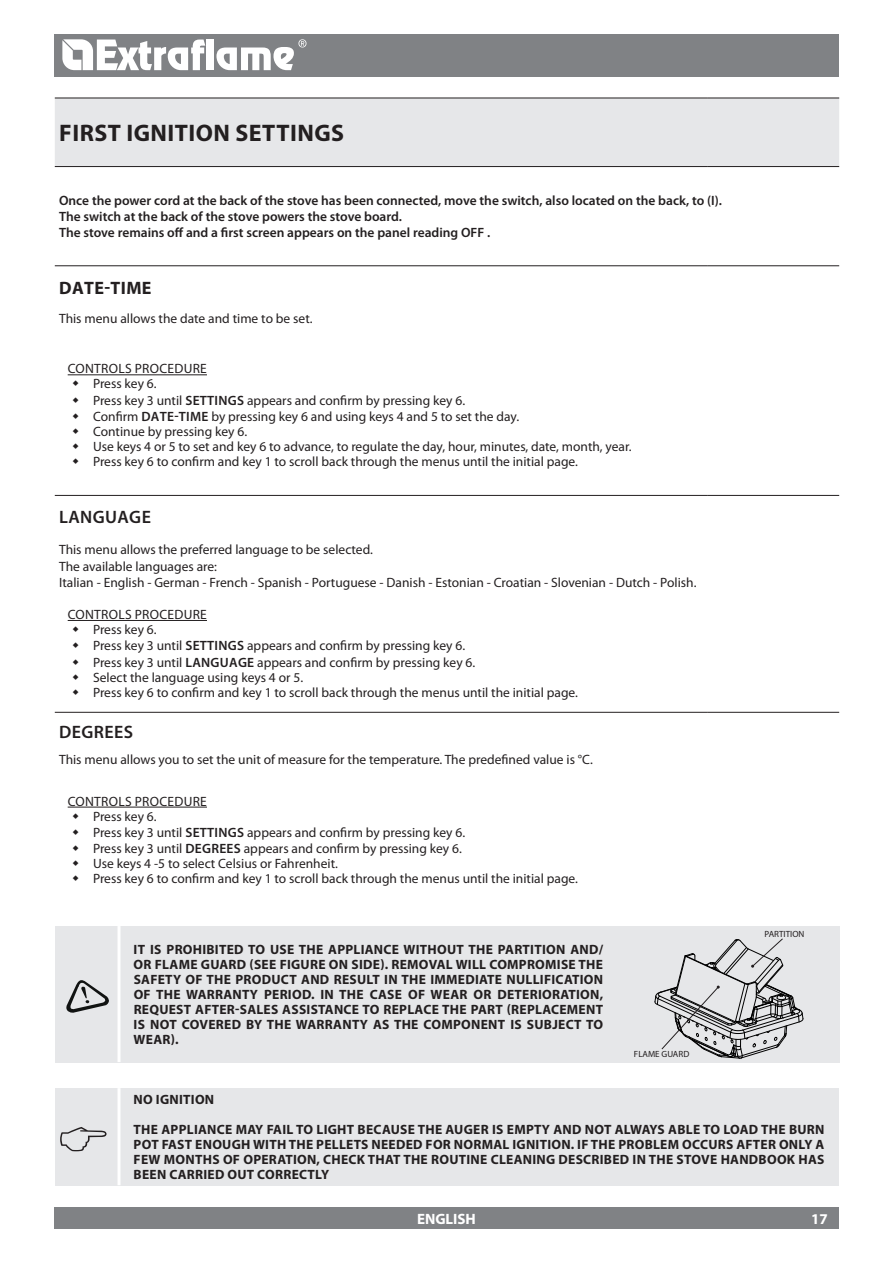
<style>
.page{position:relative;width:893px;height:1263px;background:#fff}
.page>*{position:absolute;margin:0;border:0;box-sizing:border-box;transform-origin:0 0}
.t1{font:700 24px "Myriad Pro";letter-spacing:.02em;color:#231f20}
.t2{font:600 18px "Myriad Pro";color:#231f20}
.t3{font:700 18px "Myriad Pro";letter-spacing:.02em;color:#231f20}
.t4{font:700 15px "Myriad Pro";color:#fff}
.t5{font:13.5px/15.5px "Myriad Pro";color:#231f20}
.t6{font:700 13.5px/15px "Myriad Pro";letter-spacing:.02em;color:#231f20;text-align:justify}
.t7{font:600 13.5px/16.2px "Myriad Pro";color:#231f20}
.t8{font:9px "Myriad Pro";color:#231f20}
.s1{font-weight:600}
</style>
<div class="page">
<div style="left:54px;top:34px;width:785px;height:43px;background:#808285"></div>
<div style="left:54px;top:1208px;width:785px;height:21px;background:#808285"></div>
<svg style="left:62px;top:39px;width:143px;height:31px"></svg>
<div style="left:207px;top:40px;width:7px;height:30px;background:#fff"></div>
<svg style="left:216px;top:39px;width:90px;height:31px"></svg>
<div style="left:55px;top:99px;width:784px;height:67px;background:#e6e7e9"></div>
<hr style="left:55px;top:495px;width:653px;height:1px;background:#231f20">
<hr style="left:708px;top:495px;width:131px;height:1px;background:#231f20">
<hr style="left:55px;top:265px;width:653px;height:1px;background:#231f20">
<hr style="left:708px;top:265px;width:131px;height:1px;background:#231f20">
<hr style="left:55px;top:712px;width:653px;height:1px;background:#231f20">
<hr style="left:708px;top:712px;width:131px;height:1px;background:#231f20">
<hr style="left:708px;top:98px;width:131px;height:1px;background:#231f20">
<hr style="left:55px;top:98px;width:653px;height:1px;background:#231f20">
<hr style="left:55px;top:166px;width:653px;height:1px;background:#231f20">
<hr style="left:708px;top:166px;width:131px;height:1px;background:#231f20">
<hr style="left:68px;top:374px;width:139px;height:1px;background:#231f20">
<hr style="left:68px;top:620px;width:139px;height:1px;background:#231f20">
<hr style="left:68px;top:807px;width:139px;height:1px;background:#231f20">
<div style="left:55px;top:1088px;width:784px;height:97px;background:#e6e7e9"></div>
<hr style="left:118px;top:1088px;width:3px;height:97px;background:#fff">
<div style="left:55px;top:926px;width:785px;height:136px;background:#e6e7e9"></div>
<hr style="left:118px;top:926px;width:3px;height:136px;background:#fff">
<svg style="left:66px;top:980px;width:43px;height:33px"></svg>
<svg style="left:655px;top:938px;width:148px;height:121px"></svg>
<h1 class="t1" style="left:59px;top:118px;width:35px">FIRST</h1>
<h1 class="t1" style="left:126px;top:118px;width:219px">IGNITION SETTINGS</h1>
<p class="t7" style="left:59px;top:192px;width:664px">Once the power cord at the back of the stove has been connected, move the switch, also located on the back, to (I).<br>The switch at the back of the stove powers the stove board.<br>The stove remains off and a first screen appears on the panel reading OFF .</p>
<h2 class="t3" style="left:59px;top:276px;width:94px">DATE-TIME</h2>
<p class="t5" style="left:59px;top:310px;width:255px">This menu allows the date and time to be set.</p>
<p class="t5" style="left:68px;top:361px;width:18px">Cont</p>
<p class="t5" style="left:93px;top:361px;width:540px;text-indent:8px">rols procedu re<br>Press key 6.<br>Press key 3 until <span class="s1">SETTINGS</span> appears and confirm by pressing key 6.<br>Confirm <span class="s1">DATE-TIME</span> by pressing key 6 and using keys 4 and 5 to set the day.<br>Continue by pressing key 6.<br>Use keys 4 or 5 to set and key 6 to advance, to regulate the day, hour, minutes, date, month, year.<br>Press key 6 to confirm and key 1 to scroll back through the menus until the initial page.</p>
<h2 class="t2" style="left:59px;top:506px;width:22px">Language</h2>
<p class="t5" style="left:59px;top:542px;width:639px;line-height:16.2px">This menu allows the preferred language to be selected.<br>The available languages are:<br>Italian - English - German - French - Spanish - Portuguese - Danish - Estonian - Croatian - Slovenian - Dutch - Polish.</p>
<p class="t5" style="left:68px;top:607px;width:18px">Cont</p>
<p class="t5" style="left:93px;top:607px;width:486px;text-indent:8px">rols procedu re<br>Press key 6.<br>Press key 3 until <span class="s1">SETTINGS</span> appears and confirm by pressing key 6.<br>Press key 3 until <span class="s1">LANGUAGE</span> appears and confirm by pressing key 6.<br>Select the language using keys 4 or 5.<br>Press key 6 to confirm and key 1 to scroll back through the menus until the initial page.</p>
<h2 class="t2" style="left:59px;top:720px;width:24px">Degrees</h2>
<p class="t5" style="left:59px;top:752px;width:535px">This menu allows you to set the unit of measure for the temperature. The predefined value is °C.</p>
<p class="t5" style="left:68px;top:793px;width:18px">Cont</p>
<p class="t5" style="left:93px;top:793px;width:374px;text-indent:8px">rols procedu re<br>Press key 6.<br>Press key 3 until <span class="s1">SETTINGS</span> appears and confirm by pressing key 6.<br>Press key 3 until <span class="s1">degrees</span></p>
<p class="t5" style="left:93px;top:841px;width:486px;line-height:15px;text-indent:151px">appears and confirm by pressing key 6.<br>Use keys 4 -5 to select Celsius or Fahrenheit.<br>Press key 6 to confirm and key 1 to scroll back through the menus until the initial page.</p>
<p class="t6" style="left:134px;top:942px;width:43px">IT IS PROH</p>
<p class="t6" style="left:202px;top:942px;width:26px">IBITED</p>
<p class="t6" style="left:248px;top:942px;width:333px">TO USE THE APPLIANCE WITHOUT THE PARTITION AND</p>
<p class="t6" style="left:599px;top:942px;width:6px">/</p>
<p class="t6" style="left:134px;top:957px;width:31px">OR FLAME</p>
<p class="t6" style="left:201px;top:957px;width:20px">GUARD</p>
<p class="t6" style="left:250px;top:957px;width:152px">(SEE FIGURE ON SIDE). REMOVAL</p>
<p class="t6" style="left:134px;top:957px;width:471px;text-indent:322px">WILL COMPROMISE THE SAFETY OF THE PRODUCT AND RESULT IN THE IMMEDIATE NULLIFICATION OF THE WARRANTY PERIOD. IN THE CASE OF WEAR OR DETERIORATION, REQUEST AFTER-SALES ASSISTANCE TO REPLACE THE PART (REPLACEMENT IS NOT COVERED BY THE WARRANTY AS THE COMPONENT IS SUBJECT TO WEAR).</p>
<p class="t8" style="left:634px;top:1049px;width:16px">FLAME</p>
<p class="t8" style="left:662px;top:1049px;width:29px">GUARD</p>
<p class="t8" style="left:765px;top:928px;width:41px">PARTITION</p>
<p class="t6" style="left:134px;top:1092px;width:82px">NO IGNITION</p>
<p class="t6" style="left:134px;top:1122px;width:692px">THE APPLIANCE MAY FAIL TO LIG HT BECAUSE THE AUGER IS EMPTY AND NOT ALWAYS ABLE TO LOAD THE BURN POT FAST ENOUGH WITH THE PELLETS NEEDED FOR NORMAL IGNITION. IF THE PROBLEM OCCURS AFTER ONLY A FEW MONTHS OF OPERATION, CHECK THAT THE ROUTINE CLEANING DESCRIBED IN THE STOVE HANDBOOK HAS BEEN CARRIED OUT CORRECTLY</p>
<p class="t4" style="left:417px;top:1209px;width:60px">ENGLISH</p>
<p class="t4" style="left:811px;top:1209px;width:18px">17</p>
</div>
